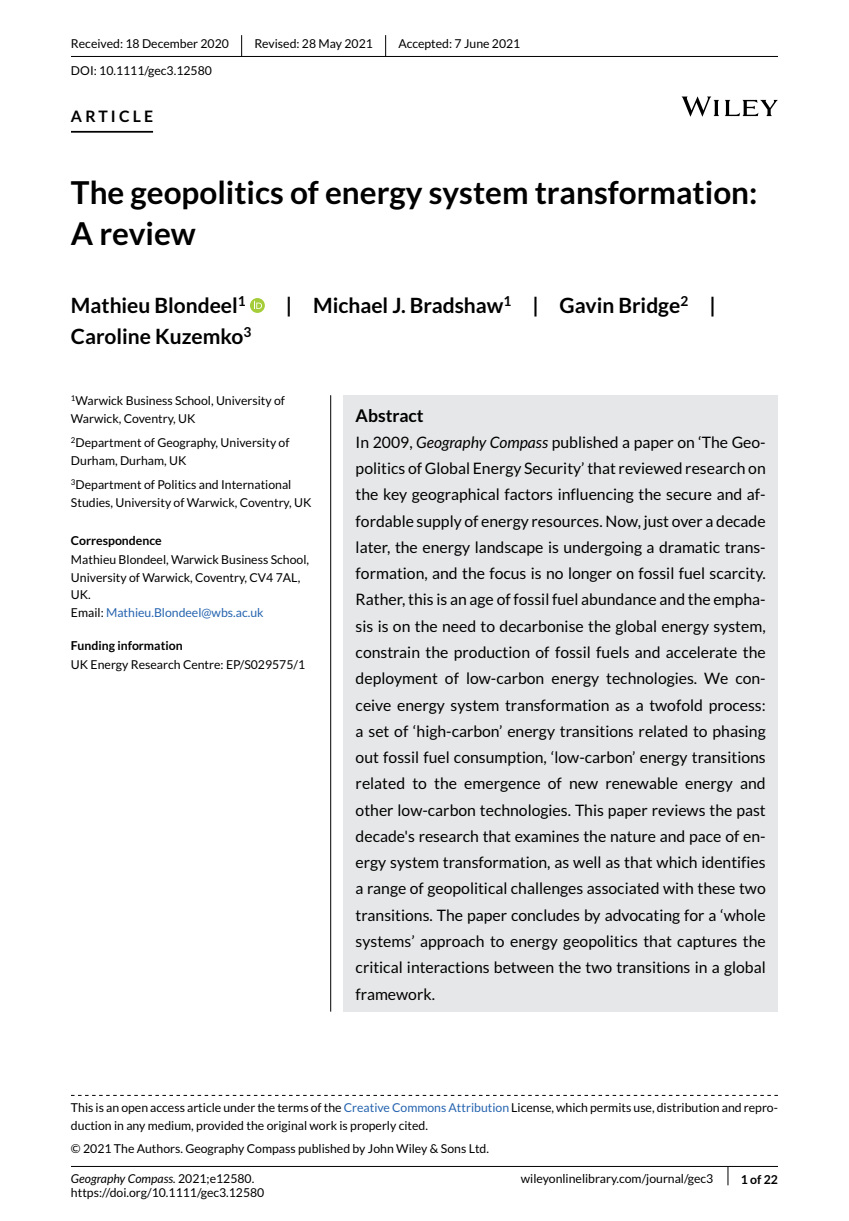
<style>
.page{position:relative;width:849px;height:1221px;background:#fff}
.page>*{position:absolute;margin:0;border:0;box-sizing:border-box;transform-origin:0 0}
.t1{font:700 31.5px/40.2px "Lato";color:#000}
.t2{font:700 21px "Lato";color:#000}
.t3{font:700 17.5px "Lato";color:#000}
.t4{font:15.75px/26.2px "Lato";color:#000;text-align:justify}
.t5{font:700 15.75px "Lato";letter-spacing:.2em;color:#000}
.t6{font:12.25px/17.5px "Lato";color:#000}
.t7{font:700 12.25px "Lato";color:#000}
.s1{color:#2564af}
.s2{font-style:italic}
</style>
<div class="page">
<div style="left:343px;top:395px;width:434px;height:616px;background:#e6e7e8"></div>
<hr style="left:71px;top:56px;width:706px;height:1px;background:#000">
<hr style="left:71px;top:131px;width:82px;height:2px;background:#000">
<div style="left:250px;top:298px;width:15px;height:15px;background:#a4cd39;border-radius:50%"></div>
<svg style="left:254px;top:301px;width:8px;height:8px"></svg>
<svg style="left:241px;top:35px;width:1px;height:21px"></svg>
<svg style="left:385px;top:35px;width:1px;height:21px"></svg>
<hr style="left:71px;top:1165px;width:706px;height:1px;background:#000">
<svg style="left:727px;top:1166px;width:1px;height:19px"></svg>
<svg style="left:71px;top:1094px;width:706px;height:1px"></svg>
<svg style="left:681px;top:96px;width:96px;height:21px"></svg>
<hr style="left:330px;top:395px;width:1px;height:616px;background:#000">
<p class="t6" style="left:71px;top:35px;width:159px">Received: 18 December 2020</p>
<p class="t6" style="left:254px;top:35px;width:120px">Revised: 28 May 2021</p>
<p class="t6" style="left:398px;top:35px;width:123px">Accepted: 7 June 2021</p>
<p class="t6" style="left:71px;top:61px;width:142px">DOI: 10.1111/gec3.12580</p>
<p class="t5" style="left:71px;top:107px;width:83px">ARTICLE</p>
<h1 class="t1" style="left:71px;top:172px;width:687px">The geopolitics of energy system transformation:<br>A review</h1>
<h2 class="t2" style="left:71px;top:293px;width:176px">Mathieu Blondeel<sup>1</sup></h2>
<h2 class="t2" style="left:286px;top:293px;width:431px">| Michael J. Bradshaw<sup>1</sup> | Gavin Bridge<sup>2</sup> |</h2>
<h2 class="t2" style="left:71px;top:325px;width:182px">Caroline Kuzemko<sup>3</sup></h2>
<p class="t6" style="left:71px;top:392px;width:215px"><sup>1</sup>Warwick Business School, University of<br>Warwick, Coventry, UK</p>
<p class="t6" style="left:71px;top:434px;width:220px"><sup>2</sup>Department of Geography, University of<br>Durham, Durham, UK</p>
<p class="t6" style="left:71px;top:476px;width:242px"><sup>3</sup>Department of Politics and International<br>Studies, University of Warwick, Coventry, UK</p>
<p class="t7" style="left:71px;top:533px;width:92px">Correspondence</p>
<p class="t6" style="left:71px;top:551px;width:239px">Mathieu Blondeel, Warwick Business School,<br>University of Warwick, Coventry, CV4 7AL,<br>UK.<br>Email: <span class="s1">Mathieu.Blondeel@wbs.ac.uk</span></p>
<p class="t7" style="left:71px;top:638px;width:113px">Funding information</p>
<p class="t6" style="left:71px;top:656px;width:236px">UK Energy Research Centre: EP/S029575/1</p>
<p class="t3" style="left:355px;top:405px;width:69px">Abstract</p>
<p class="t4" style="left:355px;top:429px;width:411px">In 2009, <span class="s2">Geography Compass</span> published a paper on ‘The Geo&shy;politics of Global Energy Security’ that reviewed research on the key geographical factors influencing the secure and af&shy;fordable supply of energy resources. Now, just over a decade later, the energy landscape is undergoing a dramatic trans&shy;formation, and the focus is no longer on fossil fuel scarcity.<br>Rather, this is an age of fossil fuel abundance and the empha&shy;sis is on the need to decarbonise the global energy system, constrain the production of fossil fuels and accelerate the deployment of low-carbon energy technologies. We con&shy;ceive energy system transformation as a twofold process: a set of ‘high-carbon’ energy transitions related to phasing out fossil fuel consumption, ‘low-carbon’ energy transitions related to the emergence of new renewable energy and other low-carbon technologies. This paper reviews the past decade's research that examines the nature and pace of en&shy;ergy system transformation, as well as that which identifies a range of geopolitical challenges associated with these two transitions. The paper concludes by advocating for a ‘whole systems’ approach to energy geopolitics that captures the critical interactions between the two transitions in a global framework.</p>
<p class="t6" style="left:71px;top:1099px;width:708px">This is an open access article under the terms of the <span class="s1">Creative Commons Attribution</span> License, which permits use, distribution and repro&shy;duction in any medium, provided the original work is properly cited.</p>
<p class="t6" style="left:71px;top:1139px;width:419px">© 2021 The Authors. Geography Compass published by John Wiley &amp; Sons Ltd.</p>
<p class="t6" style="left:71px;top:1170px;width:195px;line-height:14.7px"><span class="s2">Geography Compass.</span> 2021;e12580. https://doi.org/10.1111/gec3.12580</p>
<p class="t6" style="left:520px;top:1170px;width:194px">wileyonlinelibrary.com/journal/gec3</p>
<p class="t7" style="left:740px;top:1171px;width:39px">1 of 22</p>
</div>
